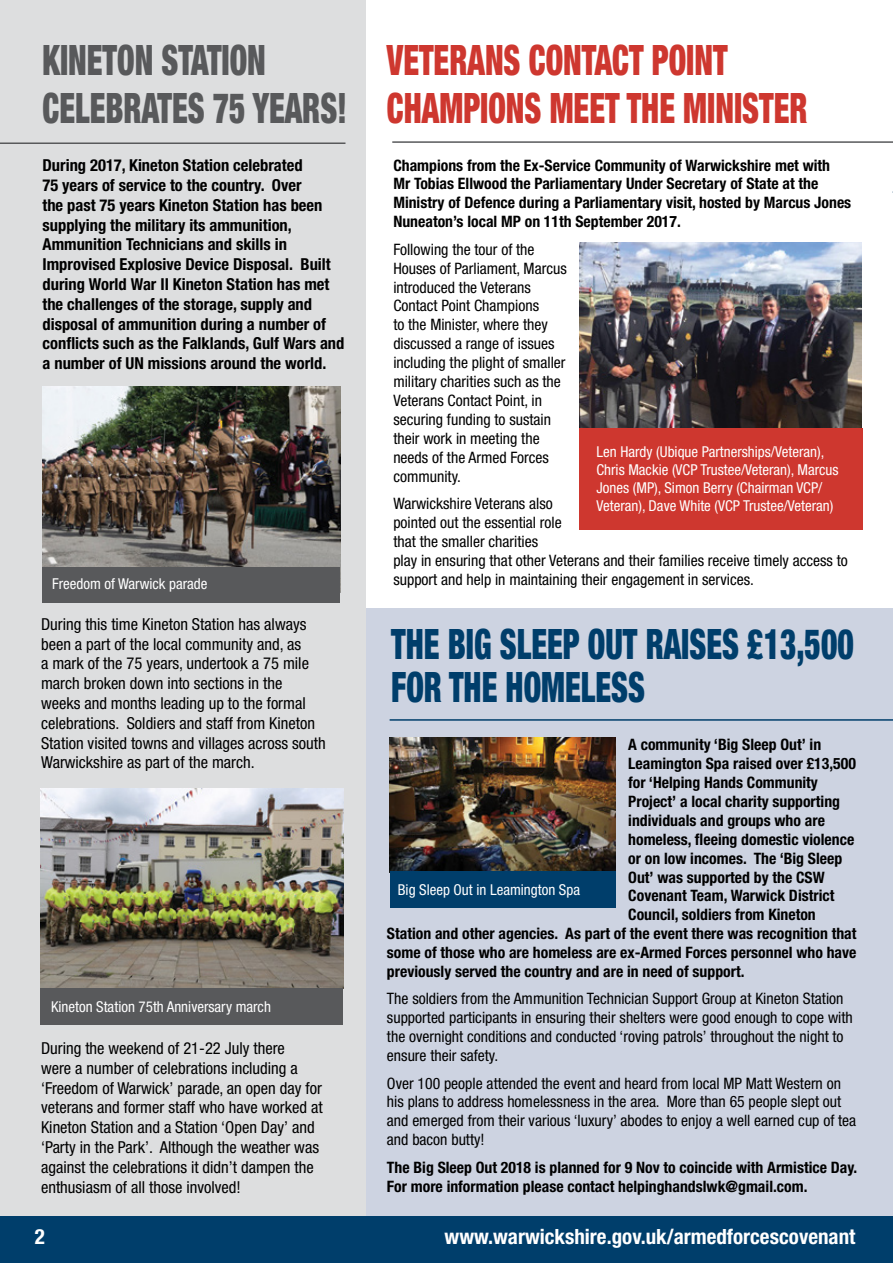
<style>
.page{position:relative;width:893px;height:1263px;background:#fff}
.page>*{position:absolute;margin:0;border:0;box-sizing:border-box;transform-origin:0 0}
.t1{font:900 condensed 42px/48px "Helvetica Neue LT Std";color:#ce372f;scale:.75 1}
.t2{font:900 condensed 42px/43.5px "Helvetica Neue LT Std";color:#003e6b;scale:.75 1}
.t3{font:900 condensed 42px/48px "Helvetica Neue LT Std";color:#58595b;scale:.75 1}
.t4{font:700 condensed 21px "Helvetica Neue LT Std";color:#fff}
.t5{font:condensed 16.5px/19.8px "Helvetica Neue LT Std";color:#000}
.t6{font:700 condensed 16.5px/19.8px "Helvetica Neue LT Std";color:#000}
.t7{font:condensed 15.75px/18.9px "Helvetica Neue LT Std";color:#000}
.t8{font:700 condensed 15.75px/18.9px "Helvetica Neue LT Std";color:#000}
.t9{font:condensed 15px/18px "Helvetica Neue LT Std";color:#fff}
</style>
<div class="page">
<div style="left:366px;top:608px;width:527px;height:655px;background:#cdd3e1"></div>
<div style="left:0;top:0;width:366px;height:1263px;background:#dddedf"></div>
<div style="left:0;top:1217px;width:893px;height:46px;background:#003e6b"></div>
<hr style="left:392px;top:141px;width:501px;height:2px;background:#58595b">
<img style="left:580px;top:243px;width:282px;height:186px">
<div style="left:580px;top:429px;width:283px;height:101px;background:#ce372f"></div>
<hr style="left:0;top:142px;width:345px;height:2px;background:#58595b">
<img style="left:43px;top:386px;width:297px;height:181px">
<div style="left:43px;top:567px;width:297px;height:36px;background:#58595b"></div>
<img style="left:40px;top:788px;width:303px;height:201px">
<div style="left:40px;top:989px;width:303px;height:36px;background:#58595b"></div>
<hr style="left:390px;top:719px;width:503px;height:2px;background:#003e6b">
<img style="left:390px;top:737px;width:225px;height:134px">
<div style="left:390px;top:871px;width:225px;height:36px;background:#003e6b"></div>
<h1 class="t3" style="left:43px;top:35px;width:408px">KINETON STATION<br>CELEBRATES 75 YEARS!</h1>
<p class="t6" style="left:43px;top:155px;width:303px">During 2017, Kineton Station celebrated<br>75 years of service to the country. Over<br>the past 75 years Kineton Station has been supplying the military its ammunition, Ammunition Technicians and skills in Improvised Explosive Device Disposal. Built during World War II Kineton Station has met the challenges of the storage, supply and disposal of ammunition during a number of conflicts such as the Falklands, Gulf Wars and a number of UN missions around the world.</p>
<p class="t9" style="left:52px;top:574px;width:157px">Freedom of Warwick parade</p>
<p class="t5" style="left:41px;top:614px;width:286px">During this time Kineton Station has always been a part of the local community and, as<br>a mark of the 75 years, undertook a 75 mile march broken down into sections in the weeks and months leading up to the formal celebrations. Soldiers and staff from Kineton Station visited towns and villages across south Warwickshire as part of the march.</p>
<p class="t9" style="left:51px;top:997px;width:221px">Kineton Station 75th Anniversary march</p>
<p class="t5" style="left:41px;top:1038px;width:283px">During the weekend of 21-22 July there<br>were a number of celebrations including a ‘Freedom of Warwick’ parade, an open day for veterans and former staff who have worked at Kineton Station and a Station ‘Open Day’ and ‘Party in the Park’. Although the weather was against the celebrations it didn’t dampen the enthusiasm of all those involved!</p>
<h1 class="t1" style="left:387px;top:35px;width:562px">VETERANS CONTACT POINT<br>CHAMPIONS MEET THE MINISTER</h1>
<p class="t8" style="left:393px;top:155px;width:459px">Champions from the Ex-Service Community of Warwickshire met with<br>Mr Tobias Ellwood the Parliamentary Under Secretary of State at the Ministry of Defence during a Parliamentary visit, hosted by Marcus Jones Nuneaton’s local MP on 11th September 2017.</p>
<p class="t7" style="left:393px;top:240px;width:175px">Following the tour of the<br>Houses of Parliament, Marcus introduced the Veterans<br>Contact Point Champions<br>to the Minister, where they discussed a range of issues including the plight of smaller military charities such as the<br>Veterans Contact Point, in securing funding to sustain their work in meeting the needs of the Armed Forces community.</p>
<p class="t7" style="left:393px;top:494px;width:456px">Warwickshire Veterans also<br>pointed out the essential role<br>that the smaller charities<br>play in ensuring that other Veterans and their families receive timely access to support and help in maintaining their engagement in services.</p>
<p class="t9" style="left:596px;top:442px;width:244px">Len Hardy (Ubique Partnerships/Veteran), Chris Mackie (VCP Trustee/Veteran), Marcus Jones (MP), Simon Berry (Chairman VCP/ Veteran), Dave White (VCP Trustee/Veteran)</p>
<h1 class="t2" style="left:391px;top:622px;width:618px">THE BIG SLEEP OUT RAISES £13,500<br>FOR THE HOMELESS</h1>
<p class="t8" style="left:628px;top:735px;width:194px">A community ‘Big Sleep Out’ in</p>
<p class="t8" style="left:628px;top:754px;width:229px">Leamington Spa raised over £13,500</p>
<p class="t8" style="left:628px;top:773px;width:191px">for ‘Helping Hands Community</p>
<p class="t8" style="left:628px;top:792px;width:213px">Project’ a local charity supporting</p>
<p class="t8" style="left:628px;top:810px;width:198px">individuals and groups who are</p>
<p class="t8" style="left:628px;top:829px;width:228px">homeless, fleeing domestic violence</p>
<p class="t8" style="left:628px;top:848px;width:216px">or on low incomes. The ‘Big Sleep</p>
<p class="t8" style="left:628px;top:867px;width:198px">Out’ was supported by the CSW</p>
<p class="t8" style="left:628px;top:886px;width:208px">Covenant Team, Warwick District</p>
<p class="t8" style="left:628px;top:905px;width:189px">Council, soldiers from Kineton</p>
<p class="t8" style="left:387px;top:924px;width:471px">Station and other agencies. As part of the event there was recognition that</p>
<p class="t8" style="left:387px;top:943px;width:471px">some of those who are homeless are ex-Armed Forces personnel who have</p>
<p class="t8" style="left:387px;top:962px;width:359px">previously served the country and are in need of support.</p>
<p class="t7" style="left:387px;top:989px;width:467px">The soldiers from the Ammunition Technician Support Group at Kineton Station supported participants in ensuring their shelters were good enough to cope with the overnight conditions and conducted ‘roving patrols’ throughout the night to ensure their safety.</p>
<p class="t7" style="left:387px;top:1073px;width:471px">Over 100 people attended the event and heard from local MP Matt Western on his plans to address homelessness in the area. More than 65 people slept out and emerged from their various ‘luxury’ abodes to enjoy a well earned cup of tea and bacon butty!</p>
<p class="t8" style="left:387px;top:1157px;width:472px">The Big Sleep Out 2018 is planned for 9 Nov to coincide with Armistice Day.<br>For more information please contact helpinghandslwk@gmail.com.</p>
<p class="t9" style="left:398px;top:880px;width:184px">Big Sleep Out in Leamington Spa</p>
<h2 class="t4" style="left:35px;top:1224px;width:12px">2</h2>
<h2 class="t4" style="left:445px;top:1224px;width:412px">www.warwickshire.gov.uk/armedforcescovenant</h2>
</div>
